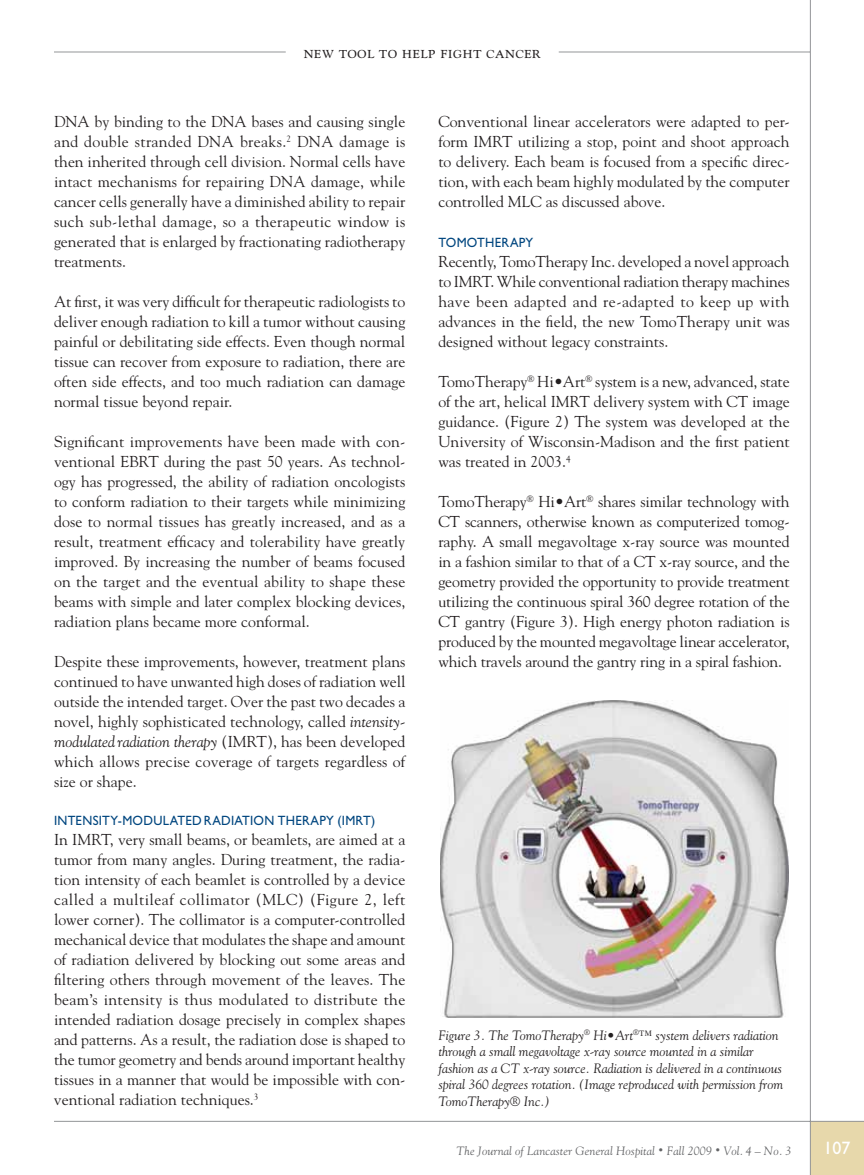
<style>
.page{position:relative;width:864px;height:1175px;background:#fff}
.page>*{position:absolute;margin:0;border:0;box-sizing:border-box;transform-origin:0 0}
.t1{font:18px "Goudy SC";letter-spacing:.01em;color:#231f20;scale:.95 1}
.t2{font:18px "Gill Sans Std";color:#fff}
.t3{font:15.75px/20px "Goudy";color:#231f20;text-align:justify}
.t4{font:italic 13.5px/16.5px "Goudy";color:#231f20}
.t5{font:13.5px "Gill Sans Std";letter-spacing:.02em;color:#00467f;scale:.95 1}
.t6{font:italic 12px "Goudy";letter-spacing:.01em;color:#636466}
.s1{font-style:italic}
.s2{font-size:9px}
</style>
<div class="page">
<div style="left:810px;top:1121px;width:54px;height:53px;background:#e7d8ab"></div>
<hr style="left:54px;top:1120px;width:810px;height:1px;background:#939598">
<hr style="left:810px;top:0;width:1px;height:1174px;background:#939598">
<hr style="left:54px;top:52px;width:232px;height:1px;background:#939598">
<hr style="left:559px;top:52px;width:251px;height:1px;background:#939598">
<img style="left:440px;top:700px;width:348px;height:317px">
<p class="t1" style="left:303px;top:44px;width:251px">new tool to help fight cancer</p>
<p class="t3" style="left:54px;top:113px;width:353px">DNA by binding to the DNA bases and causing single and double stranded DNA breaks.<sup>2</sup> DNA damage is then inherited through cell division. Normal cells have intact mechanisms for repairing DNA damage, while cancer cells generally have a diminished ability to repair such sub-lethal damage, so a therapeutic window is generated that is enlarged by fractionating radiotherapy treatments.</p>
<p class="t3" style="left:54px;top:293px;width:353px">At first, it was very difficult for therapeutic radiologists to deliver enough radiation to kill a tumor without causing painful or debilitating side effects. Even though normal tissue can recover from exposure to radiation, there are often side effects, and too much radiation can damage normal tissue beyond repair.</p>
<p class="t3" style="left:54px;top:433px;width:353px">Significant improvements have been made with con&shy;ventional EBRT during the past 50 years. As technol&shy;ogy has progressed, the ability of radiation oncologists to conform radiation to their targets while minimizing dose to normal tissues has greatly increased, and as a result, treatment efficacy and tolerability have greatly improved. By increasing the number of beams focused on the target and the eventual ability to shape these beams with simple and later complex blocking devices, radiation plans became more conformal.</p>
<p class="t3" style="left:54px;top:653px;width:353px">Despite these improvements, however, treatment plans continued to have unwanted high doses of radiation well outside the intended target. Over the past two decades a novel, highly sophisticated technology, called <span class="s1">intensity&shy;modulated radiation therapy</span> (IMRT), has been developed which allows precise coverage of targets regardless of size or shape.</p>
<p class="t5" style="left:54px;top:815px;width:340px">INTENSITY-MODULATED RADIATION THERAPY (IMRT)</p>
<p class="t3" style="left:54px;top:830px;width:353px">In IMRT, very small beams, or beamlets, are aimed at a tumor from many angles. During treatment, the radia&shy;tion intensity of each beamlet is controlled by a device called a multileaf collimator (MLC) (Figure 2, left lower corner). The collimator is a computer-controlled mechanical device that modulates the shape and amount of radiation delivered by blocking out some areas and filtering others through movement of the leaves. The beam’s intensity is thus modulated to distribute the intended radiation dosage precisely in complex shapes and patterns. As a result, the radiation dose is shaped to the tumor geometry and bends around important healthy tissues in a manner that would be impossible with con&shy;ventional radiation techniques.<sup>3</sup></p>
<p class="t3" style="left:438px;top:113px;width:353px">Conventional linear accelerators were adapted to per&shy;form IMRT utilizing a stop, point and shoot approach to delivery. Each beam is focused from a specific direc&shy;tion, with each beam highly modulated by the computer controlled MLC as discussed above.</p>
<p class="t5" style="left:438px;top:237px;width:101px">TOMOTHERAPY</p>
<p class="t3" style="left:438px;top:253px;width:353px">Recently, TomoTherapy Inc. developed a novel approach to IMRT. While conventional radiation therapy machines have been adapted and re-adapted to keep up with advances in the field, the new TomoTherapy unit was designed without legacy constraints.</p>
<p class="t3" style="left:438px;top:373px;width:353px">TomoTherapy<sup>®</sup> Hi•Art<sup>®</sup> system is a new, advanced, state of the art, helical IMRT delivery system with CT image guidance. (Figure 2) The system was developed at the University of Wisconsin-Madison and the first patient was treated in 2003.<sup>4</sup></p>
<p class="t3" style="left:438px;top:493px;width:353px">TomoTherapy<sup>®</sup> Hi•Art<sup>®</sup> shares similar technology with CT scanners, otherwise known as computerized tomog&shy;raphy. A small megavoltage x-ray source was mounted in a fashion similar to that of a CT x-ray source, and the geometry provided the opportunity to provide treatment utilizing the continuous spiral 360 degree rotation of the CT gantry (Figure 3). High energy photon radiation is produced by the mounted megavoltage linear accelerator, which travels around the gantry ring in a spiral fashion.</p>
<p class="t4" style="left:438px;top:1027px;width:346px">Figure 3. The TomoTherapy<sup>®</sup> Hi•Art<sup>®</sup>™ system delivers radiation through a small megavoltage x-ray source mounted in a similar fashion as a CT x-ray source. Radiation is delivered in a continuous spiral 360 degrees rotation. (Image reproduced with permission from TomoTherapy® Inc.)</p>
<p class="t6" style="left:456px;top:1145px;width:337px">The Journal of Lancaster General Hospital <span class="s2">•</span> Fall 2009 <span class="s2">•</span> Vol. 4 – No. 3</p>
<p class="t2" style="left:824px;top:1141px;width:28px">107</p>
</div>
